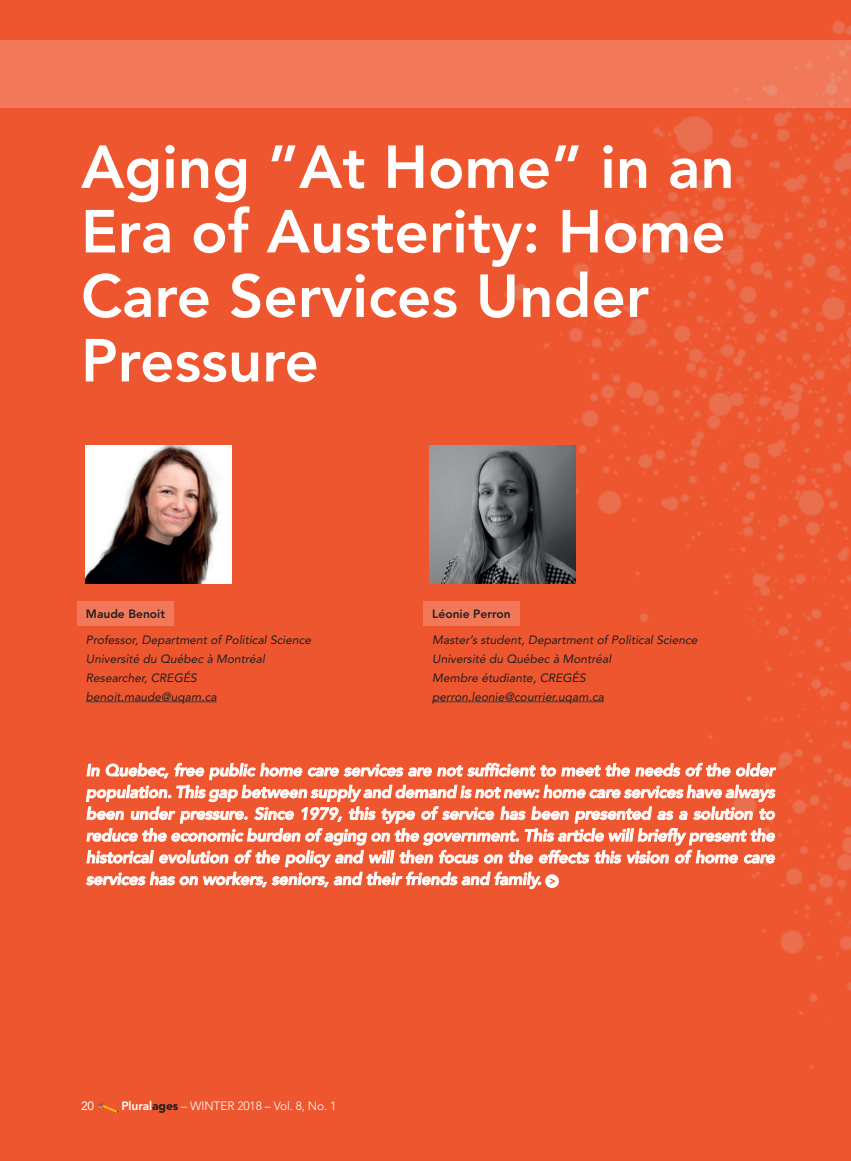
<style>
.page{position:relative;width:851px;height:1161px;background:#fff}
.page>*{position:absolute;margin:0;border:0;box-sizing:border-box;transform-origin:0 0}
.t1{font:800 60px/64.5px "Avenir LT Std";color:#fff}
.t2{font:italic 800 16.5px/21.8px "Avenir LT Std";letter-spacing:-.015em;color:#fff;text-align:justify}
.t3{font:italic 12px/19px "Avenir LT Std";color:#231f20}
.t4{font:300 12px "Avenir LT Std";letter-spacing:-.01em;color:#fff}
.t5{font:800 12px "Avenir LT Std";color:#231f20}
.t6{font:12px "Avenir LT Std";color:#fff}
.t7{font:700 10.65px "Arial";color:#ee562f}
.s1{font-weight:800}
.s2{font-weight:900;color:#231f20}
</style>
<div class="page">
<div style="left:0;top:0;width:850px;height:1161px;background:#ee562f"></div>
<div style="left:0;top:40px;width:850px;height:68px;background:#f1795a"></div>
<svg style="left:97px;top:1103px;width:21px;height:10px"></svg>
<img style="left:504px;top:21px;width:346px;height:1048px">
<div style="left:77px;top:601px;width:96px;height:24px;background:#f1795a"></div>
<hr style="left:86px;top:701px;width:131px;height:1px;background:#3e3e3f">
<svg style="left:86px;top:763px;width:690px;height:126px"></svg>
<div style="left:423px;top:601px;width:96px;height:24px;background:#f1795a"></div>
<hr style="left:432px;top:701px;width:172px;height:1px;background:#3e3e3f">
<img style="left:430px;top:446px;width:145px;height:137px">
<img style="left:86px;top:446px;width:145px;height:137px">
<div style="left:545px;top:874px;width:14px;height:14px;background:#fff;border-radius:50%"></div>
<h1 class="t1" style="left:81px;top:135px;width:655px">Aging ”At Home” in an<br>Era of Austerity: Home<br>Care Services Under<br>Pressure</h1>
<p class="t5" style="left:86px;top:607px;width:81px">Maude Benoit</p>
<p class="t3" style="left:86px;top:630px;width:227px">Professor, Department of Political Science<br>Université du Québec à Montréal<br>Researcher, CREGÉS benoit.maude@uqam.ca</p>
<p class="t5" style="left:432px;top:607px;width:80px">Léonie Perron</p>
<p class="t3" style="left:432px;top:630px;width:267px">Master’s student, Department of Political Science Université du Québec à Montréal<br>Membre étudiante, CREGÉS perron.leonie@courrier.uqam.ca</p>
<p class="t2" style="left:86px;top:760px;width:690px">In Quebec, free public home care services are not sufficient to meet the needs of the older population. This gap between supply and demand is not new: home care services have always been under pressure. Since 1979, this type of service has been presented as a solution to reduce the economic burden of aging on the government. This article will briefly present the historical evolution of the policy and will then focus on the effects this vision of home care services has on workers, seniors, and their friends and family.</p>
<p class="t7" style="left:549px;top:874px;width:8px">&gt;</p>
<p class="t6" style="left:81px;top:1099px;width:15px">20</p>
<p class="t4" style="left:121px;top:1099px;width:216px"><span class="s1">Plural</span><span class="s2">ages</span> – WINTER 2018 – Vol. 8, No. 1</p>
</div>
